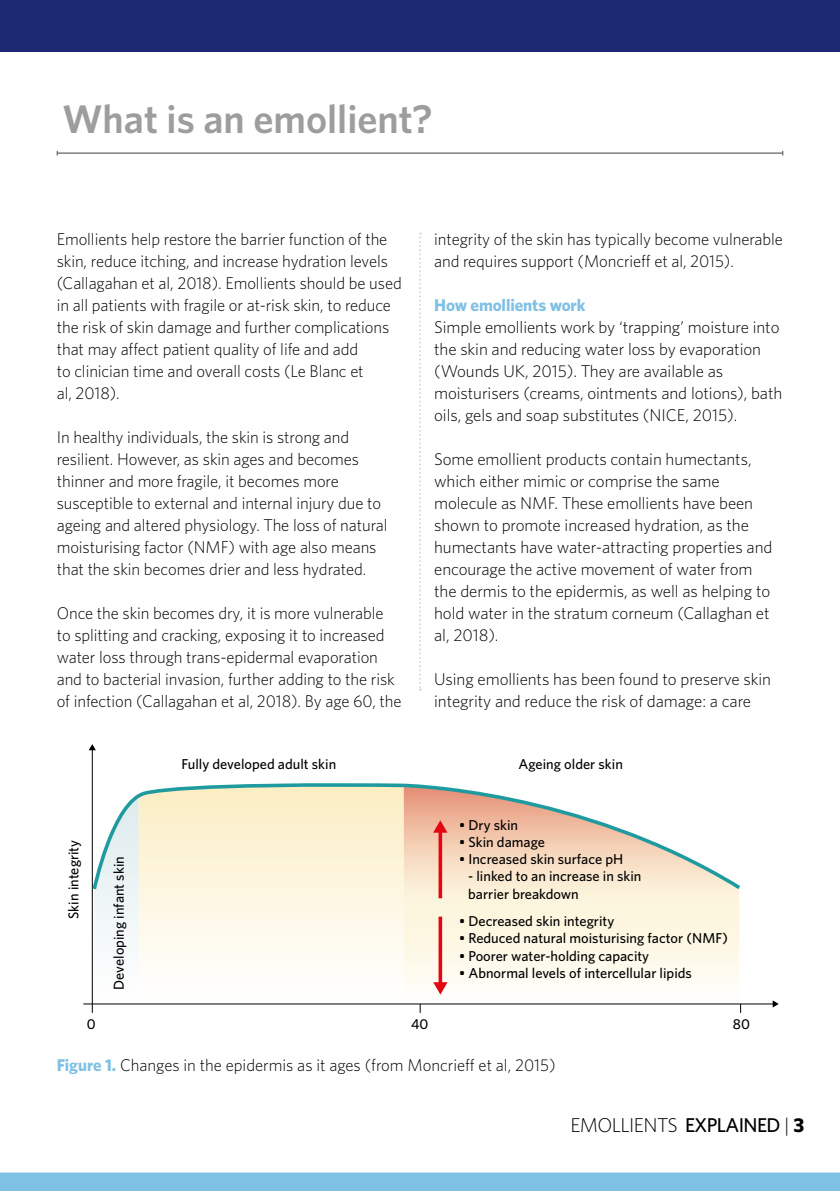
<style>
.page{position:relative;width:840px;height:1191px;background:#fff}
.page>*{position:absolute;margin:0;border:0;box-sizing:border-box;transform-origin:0 0}
.t1{font:600 40px "Whitney";color:#9d9d9c}
.t2{font:300 20px "Whitney";letter-spacing:-.03em;color:#000}
.t3{font:300 17px/22px "Whitney";letter-spacing:-.005em;color:#000}
.t4{font:700 17px "Whitney";letter-spacing:-.005em;color:#7fc0e5}
.t5{font:500 14.4px/17.2px "Whitney";color:#000}
.s1{font-weight:700;color:#7fc0e5}
.s2{font-weight:500}
.s3{font-weight:700}
</style>
<div class="page">
<div style="left:0;top:0;width:839px;height:51px;background:#1d2872"></div>
<div style="left:0;top:1172px;width:839px;height:19px;background:#7fc0e5"></div>
<hr style="left:57px;top:153px;width:725px;height:1px;background:#6b6b6a">
<svg style="left:419px;top:232px;width:2px;height:458px"></svg>
<svg style="left:403px;top:892px;width:335px;height:103px"></svg>
<svg style="left:138px;top:892px;width:265px;height:68px"></svg>
<div style="left:94px;top:892px;width:44px;height:48px;background:#f1f6f7"></div>
<hr style="left:92px;top:749px;width:1px;height:264px;background:#000">
<svg style="left:89px;top:744px;width:7px;height:6px"></svg>
<hr style="left:83px;top:1003px;width:690px;height:1px;background:#000">
<svg style="left:772px;top:1000px;width:5px;height:7px"></svg>
<svg style="left:91px;top:782px;width:650px;height:110px"></svg>
<svg style="left:438px;top:916px;width:4px;height:66px"></svg>
<svg style="left:433px;top:982px;width:14px;height:12px"></svg>
<svg style="left:438px;top:832px;width:4px;height:66px"></svg>
<svg style="left:433px;top:820px;width:14px;height:12px"></svg>
<h1 class="t1" style="left:62px;top:94px;width:371px">What is an emollient?</h1>
<p class="t3" style="left:57px;top:227px;width:346px">Emollients help restore the barrier function of the skin, reduce itching, and increase hydration levels (Callagahan et al, 2018). Emollients should be used in all patients with fragile or at-risk skin, to reduce the risk of skin damage and further complications that may affect patient quality of life and add<br>to clinician time and overall costs (Le Blanc et<br>al, 2018).</p>
<p class="t3" style="left:57px;top:425px;width:332px">In healthy individuals, the skin is strong and resilient. However, as skin ages and becomes thinner and more fragile, it becomes more susceptible to external and internal injury due to ageing and altered physiology. The loss of natural moisturising factor (NMF) with age also means that the skin becomes drier and less hydrated.</p>
<p class="t3" style="left:57px;top:601px;width:346px">Once the skin becomes dry, it is more vulnerable to splitting and cracking, exposing it to increased water loss through trans-epidermal evaporation and to bacterial invasion, further adding to the risk of infection (Callagahan et al, 2018). By age 60, the</p>
<p class="t3" style="left:434px;top:227px;width:350px">integrity of the skin has typically become vulnerable and requires support (Moncrieff et al, 2015).</p>
<p class="t4" style="left:434px;top:294px;width:153px">How emollients work</p>
<p class="t3" style="left:434px;top:315px;width:349px">Simple emollients work by ‘trapping’ moisture into the skin and reducing water loss by evaporation (Wounds UK, 2015). They are available as moisturisers (creams, ointments and lotions), bath oils, gels and soap substitutes (NICE, 2015).</p>
<p class="t3" style="left:434px;top:447px;width:339px">Some emollient products contain humectants, which either mimic or comprise the same molecule as NMF. These emollients have been shown to promote increased hydration, as the humectants have water-attracting properties and encourage the active movement of water from the dermis to the epidermis, as well as helping to hold water in the stratum corneum (Callaghan et al, 2018).</p>
<p class="t3" style="left:434px;top:667px;width:338px">Using emollients has been found to preserve skin integrity and reduce the risk of damage: a care</p>
<p class="t5" style="left:65px;top:919px;width:80px;rotate:-90deg">Skin integrity</p>
<p class="t5" style="left:110px;top:989px;width:135px;rotate:-90deg">Developing infant skin</p>
<p class="t5" style="left:181px;top:755px;width:156px">Fully developed adult skin</p>
<p class="t5" style="left:518px;top:755px;width:106px">Ageing older skin</p>
<p class="t5" style="left:459px;top:815px;width:60px">• Dry skin</p>
<p class="t5" style="left:459px;top:833px;width:87px">• Skin damage</p>
<p class="t5" style="left:459px;top:850px;width:165px">• Increased skin surface pH</p>
<p class="t5" style="left:468px;top:867px;width:175px">- linked to an increase in skin barrier breakdown</p>
<p class="t5" style="left:459px;top:912px;width:156px">• Decreased skin integrity</p>
<p class="t5" style="left:459px;top:929px;width:270px">• Reduced natural moisturising factor (NMF)</p>
<p class="t5" style="left:459px;top:946px;width:191px">• Poorer water-holding capacity</p>
<p class="t5" style="left:459px;top:963px;width:234px">• Abnormal levels of intercellular lipids</p>
<p class="t5" style="left:87px;top:1014px;width:10px">0</p>
<p class="t5" style="left:411px;top:1014px;width:19px">40</p>
<p class="t5" style="left:732px;top:1014px;width:19px">80</p>
<p class="t3" style="left:57px;top:1054px;width:500px"><span class="s1">Figure 1.</span> Changes in the epidermis as it ages (from Moncrieff et al, 2015)</p>
<p class="t2" style="left:570px;top:1113px;width:235px">EMOLLIENTS <span class="s2">EXPLAINED</span> | <span class="s3">3</span></p>
</div>
